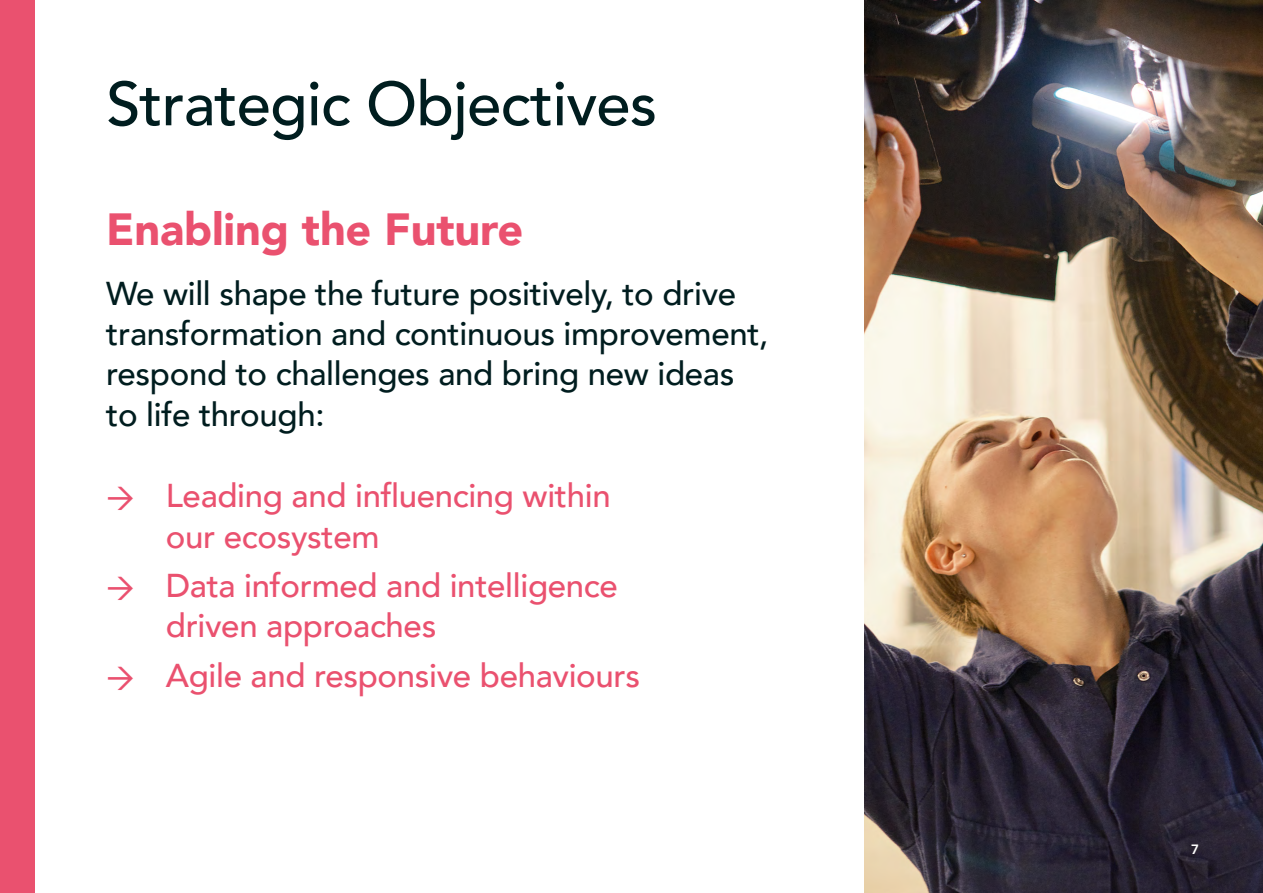
<style>
.page{position:relative;width:1263px;height:893px;background:#fff}
.page>*{position:absolute;margin:0;border:0;box-sizing:border-box;transform-origin:0 0}
.t1{font:500 61.5px "Avenir";letter-spacing:-.015em;color:#001d1f}
.t2{font:900 45px "Avenir";letter-spacing:-.005em;color:#ea516f}
.t3{font:500 33px/40.5px "Avenir";letter-spacing:-.01em;color:#001d1f}
.t4{font:500 33px/40.5px "Avenir";letter-spacing:-.01em;color:#ea516f}
.t5{font:800 13.5px "Avenir";color:#fff}
.s1{font-family:"DIN2014";font-weight:700}
</style>
<div class="page">
<img style="left:864px;top:0;width:399px;height:893px">
<div style="left:0;top:0;width:34px;height:893px;background:#ea516f"></div>
<h1 class="t1" style="left:106px;top:51px;width:552px">Strategic Objectives</h1>
<h2 class="t2" style="left:106px;top:191px;width:418px">Enabling the Future</h2>
<p class="t3" style="left:106px;top:271px;width:664px">We will shape the future positively, to drive transformation and continuous improvement, respond to challenges and bring new ideas to life through:</p>
<p class="t4" style="left:166px;top:473px;width:446px;text-indent:-60px"><span class="s1">→</span> Leading and influencing within our ecosystem</p>
<p class="t4" style="left:166px;top:563px;width:453px;text-indent:-60px"><span class="s1">→</span> Data informed and intelligence driven approaches</p>
<p class="t4" style="left:106px;top:653px;width:535px"><span class="s1">→</span> Agile and responsive behaviours</p>
<p class="t5" style="left:1191px;top:839px;width:9px">7</p>
</div>
